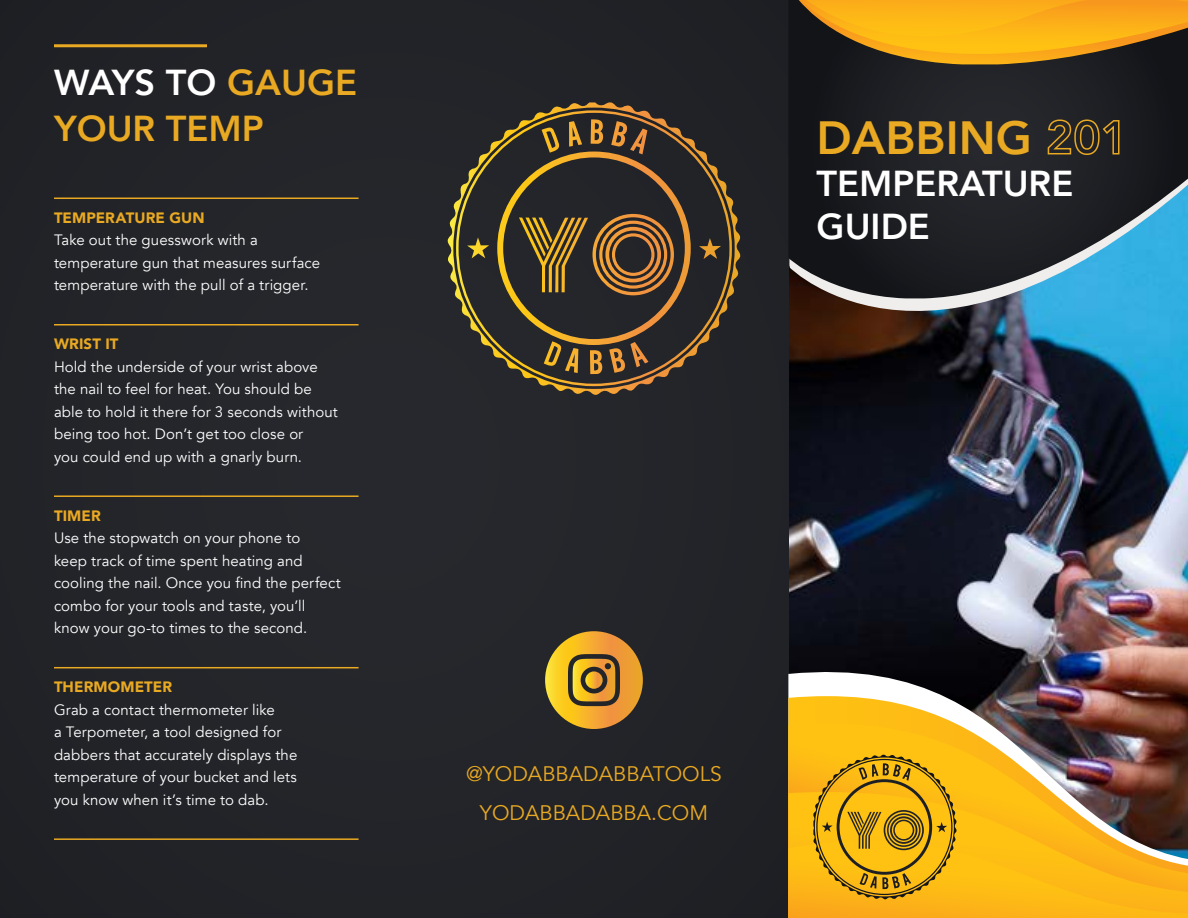
<style>
.page{position:relative;width:1188px;height:918px;background:#fff}
.page>*{position:absolute;margin:0;border:0;box-sizing:border-box;transform-origin:0 0}
.t1{font:800 46.5px "Avenir";color:#e9a922}
.t2{font:800 36px/46.5px "Avenir";color:#e9a922}
.t3{font:800 36px/43.5px "Avenir";color:#fff}
.t4{font:21px/39px "Avenir";color:#e9a922;text-align:center}
.t5{font:15px/22.5px "Avenir";letter-spacing:.005em;color:#fff}
.t6{font:900 15px "Avenir";letter-spacing:.005em;color:#e9a922}
.s1{color:#fff}
</style>
<div class="page">
<img style="left:788px;top:298px;width:400px;height:350px">
<div style="left:0;top:0;width:788px;height:918px;background:#232429"></div>
<svg style="left:790px;top:298px;width:398px;height:119px;background:#2b495a"></svg>
<svg style="left:788px;top:0;width:400px;height:298px;background:#25323a"></svg>
<svg style="left:799px;top:0;width:389px;height:64px;background:#c78d18"></svg>
<img style="left:788px;top:648px;width:400px;height:270px">
<img style="left:788px;top:696px;width:400px;height:27px">
<img style="left:788px;top:723px;width:400px;height:32px">
<svg style="left:788px;top:755px;width:400px;height:159px;background:#d7a022"></svg>
<hr style="left:54px;top:198px;width:305px;height:1px;background:#e9a922">
<hr style="left:54px;top:324px;width:305px;height:2px;background:#e9a922">
<hr style="left:54px;top:495px;width:305px;height:2px;background:#e9a922">
<hr style="left:54px;top:667px;width:305px;height:1px;background:#e9a922">
<hr style="left:54px;top:838px;width:305px;height:2px;background:#e9a922">
<svg style="left:447px;top:102px;width:294px;height:293px"></svg>
<svg style="left:545px;top:631px;width:98px;height:98px"></svg>
<svg style="left:585px;top:671px;width:18px;height:18px"></svg>
<hr style="left:54px;top:44px;width:153px;height:3px;background:#e9a922">
<h2 class="t2" style="left:54px;top:59px;width:305px"><span class="s1">WAYS TO</span> GAUGE<br>YOUR TEMP</h2>
<p class="t6" style="left:54px;top:205px;width:152px">TEMPERATURE GUN</p>
<p class="t5" style="left:54px;top:229px;width:268px">Take out the guesswork with a temperature gun that measures surface temperature with the pull of a trigger.</p>
<p class="t6" style="left:54px;top:331px;width:66px">WRIST IT</p>
<p class="t5" style="left:54px;top:356px;width:285px">Hold the underside of your wrist above the nail to feel for heat. You should be able to hold it there for 3 seconds without being too hot. Don’t get too close or<br>you could end up with a gnarly burn.</p>
<p class="t6" style="left:54px;top:503px;width:48px">TIMER</p>
<p class="t5" style="left:54px;top:527px;width:288px">Use the stopwatch on your phone to<br>keep track of time spent heating and cooling the nail. Once you find the perfect combo for your tools and taste, you’ll know your go-to times to the second.</p>
<p class="t6" style="left:54px;top:674px;width:120px">THERMOMETER</p>
<p class="t5" style="left:54px;top:699px;width:245px">Grab a contact thermometer like<br>a Terpometer, a tool designed for dabbers that accurately displays the temperature of your bucket and lets you know when it’s time to dab.</p>
<h1 class="t1" style="left:817px;top:101px;width:313px">DABBING 201</h1>
<h2 class="t3" style="left:817px;top:161px;width:258px">TEMPERATURE<br>GUIDE</h2>
<h3 class="t4" style="left:466px;top:755px;width:257px">@YODABBADABBATOOLS<br>YODABBADABBA.COM</h3>
</div>
